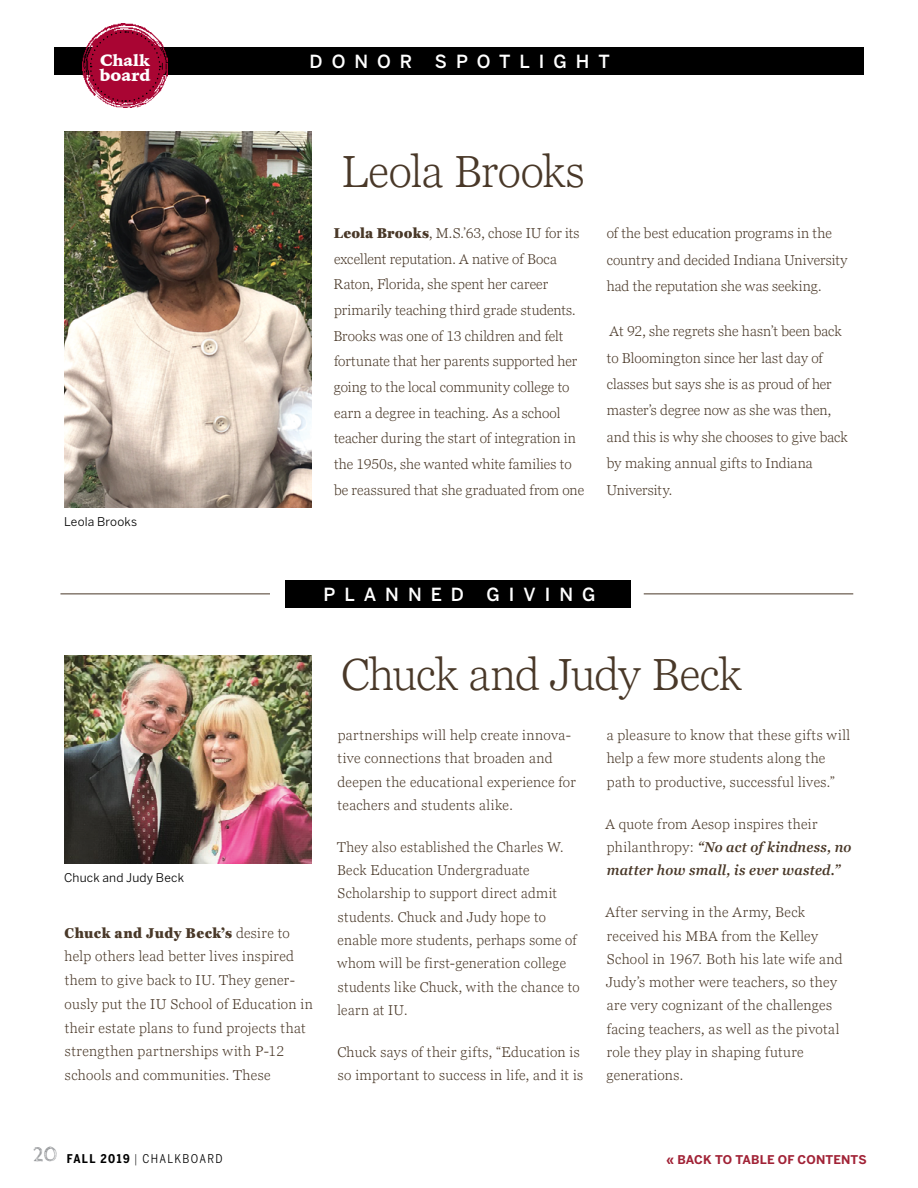
<style>
.page{position:relative;width:918px;height:1188px;background:#fff}
.page>*{position:absolute;margin:0;border:0;box-sizing:border-box;transform-origin:0 0}
.t1{font:300 45px "Georgia Pro";letter-spacing:-.015em;color:#493828}
.t2{font:500 18px "Benton Sans";letter-spacing:.5em;color:#fff}
.t3{font:900 16.65px "Iowan Old Style";color:#fff}
.t4{font:900 16.2px "Iowan Old Style";color:#fff}
.t5{font:300 14.25px/23.2px "Georgia Pro";letter-spacing:.015em;color:#493828}
.t6{font:italic 600 14.25px/23.2px "Georgia Pro";letter-spacing:.02em;color:#493828;scale:.95 1}
.t7{font:12px "Benton Sans";letter-spacing:.015em;color:#000}
.t8{font:700 12px "Benton Sans";letter-spacing:.01em;color:#a12236}
.t9{font:12px "Benton Sans Cond";letter-spacing:.11em;color:#000}
.s1{font-weight:900}
.s2{font-weight:300;font-style:normal}
.s3{font-family:"Cabin Sketch";font-size:21px;color:#939598}
.s4{font-weight:700}
.s5{font-weight:300}
</style>
<div class="page">
<div style="left:285px;top:580px;width:346px;height:28px;background:#000"></div>
<img style="left:64px;top:132px;width:247px;height:376px">
<img style="left:64px;top:656px;width:247px;height:207px">
<div style="left:54px;top:47px;width:810px;height:27px;background:#000"></div>
<img style="left:83px;top:24px;width:84px;height:84px">
<svg style="left:89px;top:30px;width:72px;height:73px"></svg>
<hr style="left:60px;top:594px;width:210px;height:1px;background:#493828">
<hr style="left:644px;top:594px;width:209px;height:1px;background:#493828">
<p class="t4" style="left:100px;top:49px;width:52px">Chalk</p>
<p class="t2" style="left:310px;top:50px;width:104px">DONOR</p>
<p class="t2" style="left:435px;top:50px;width:177px">SPOTLIGHT</p>
<p class="t3" style="left:100px;top:64px;width:53px">board</p>
<h1 class="t1" style="left:341px;top:145px;width:245px">Leola Brooks</h1>
<p class="t7" style="left:64px;top:515px;width:74px">Leola Brooks</p>
<p class="t5" style="left:333px;top:221px;width:252px;line-height:25.7px"><span class="s1">Leola Brooks</span>, M.S.’63, chose IU for its excellent reputation. A native of Boca Raton, Florida, she spent her career primarily teaching third grade students.<br>Brooks was one of 13 children and felt fortunate that her parents supported her going to the local community college to earn a degree in teaching. As a school teacher during the start of integration in the 1950s, she wanted white families to be reassured that she graduated from one</p>
<p class="t5" style="left:607px;top:221px;width:242px;line-height:26.4px">of the best education programs in the country and decided Indiana University had the reputation she was seeking.</p>
<p class="t5" style="left:606px;top:319px;width:243px;line-height:26.4px">At 92, she regrets she hasn’t been back to Bloomington since her last day of classes but says she is as proud of her master’s degree now as she was then, and this is why she chooses to give back by making annual gifts to Indiana<br>University.</p>
<p class="t2" style="left:323px;top:584px;width:142px">PLANNED</p>
<p class="t2" style="left:487px;top:584px;width:110px">GIVING</p>
<p class="t7" style="left:64px;top:870px;width:121px">Chuck and Judy Beck</p>
<p class="t5" style="left:65px;top:921px;width:250px;line-height:23.7px"><span class="s1">Chuck and Judy Beck’s</span> desire to help others lead better lives inspired them to give back to IU. They gener&shy;ously put the IU School of Education in their estate plans to fund projects that strengthen partnerships with P-12 schools and communities. These</p>
<h1 class="t1" style="left:341px;top:648px;width:402px">Chuck and Judy Beck</h1>
<p class="t5" style="left:337px;top:724px;width:240px">partnerships will help create innova&shy;tive connections that broaden and deepen the educational experience for teachers and students alike.</p>
<p class="t5" style="left:337px;top:836px;width:244px">They also established the Charles W.<br>Beck Education Undergraduate<br>Scholarship to support direct admit students. Chuck and Judy hope to enable more students, perhaps some of whom will be first-generation college students like Chuck, with the chance to learn at IU.</p>
<p class="t5" style="left:337px;top:1041px;width:247px">Chuck says of their gifts, “Education is so important to success in life, and it is</p>
<p class="t5" style="left:607px;top:724px;width:245px">a pleasure to know that these gifts will help a few more students along the path to productive, successful lives.”</p>
<p class="t6" style="left:605px;top:813px;width:261px"><span class="s2">A quote from Aesop inspires their philanthropy:</span> “No act of kindness, no matter how small, is ever wasted.”</p>
<p class="t5" style="left:605px;top:901px;width:239px">After serving in the Army, Beck received his MBA from the Kelley<br>School in 1967. Both his late wife and<br>Judy’s mother were teachers, so they are very cognizant of the challenges facing teachers, as well as the pivotal role they play in shaping future generations.</p>
<p class="t9" style="left:34px;top:1151px;width:191px"><span class="s3">20</span> <span class="s4">FALL 2019</span> <span class="s5">|</span> CHALKBOARD</p>
<p class="t8" style="left:667px;top:1152px;width:202px">« BACK TO TABLE OF CONTENTS</p>
</div>
